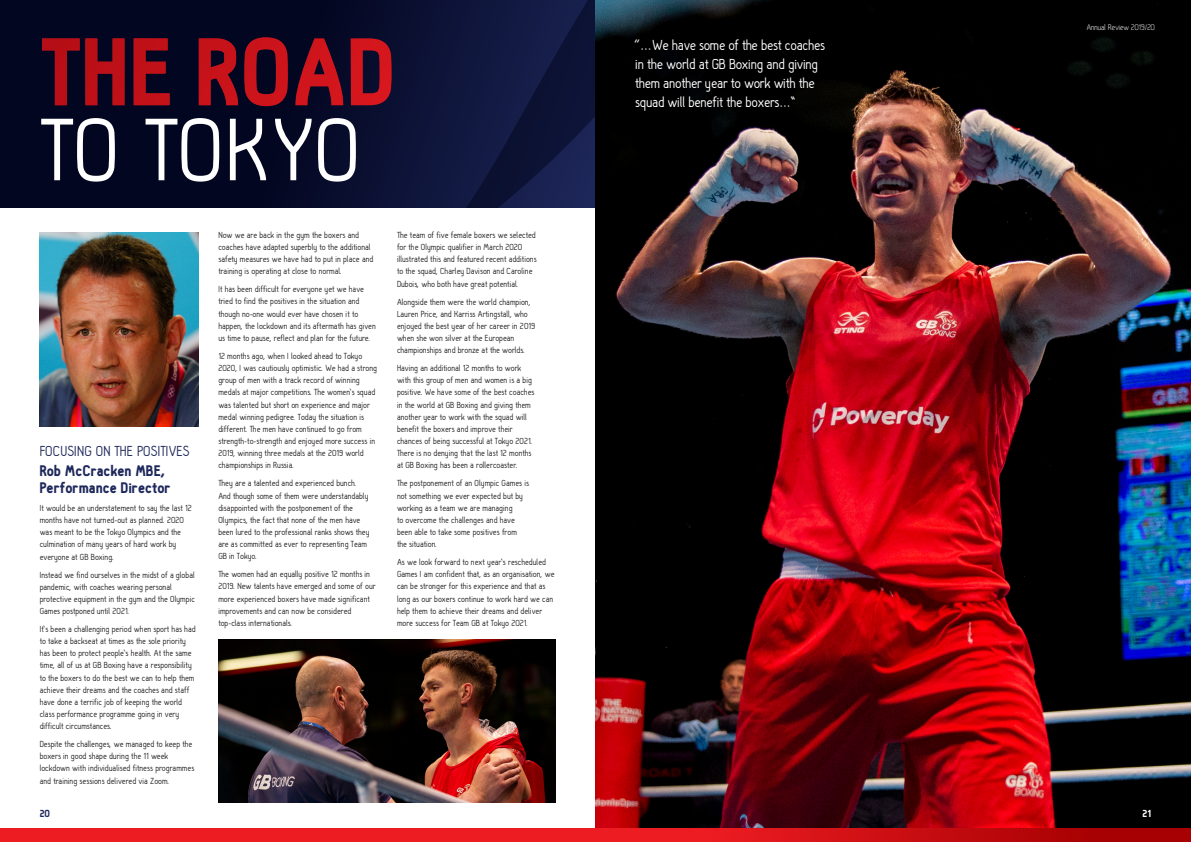
<style>
.page{position:relative;width:1191px;height:842px;background:#fff}
.page>*{position:absolute;margin:0;border:0;box-sizing:border-box;transform-origin:0 0}
.t1{font:93.6px "Hallo Sans";color:#fff}
.t2{font:900 93.6px "Hallosans";color:#b50e16}
.t3{font:15px/19px "Hallo Sans";letter-spacing:-.02em;color:#fff}
.t4{font:900 15px/17px "Hallosans";color:#1e285b}
.t5{font:15px "Hallo Sans";color:#1e285b}
.t6{font:900 10px "Hallosans";color:#1e285b}
.t7{font:900 10px "Hallosans";color:#fff}
.t8{font:9.1px/12.2px "Hallo Sans";color:#231f20}
.t9{font:300 9px "Hallosans";color:#fff}
</style>
<div class="page">
<svg style="left:0;top:0;width:596px;height:208px;background:#080c2b"></svg>
<img style="left:596px;top:0;width:595px;height:828px">
<img style="left:40px;top:232px;width:158px;height:194px">
<img style="left:218px;top:640px;width:338px;height:162px">
<svg style="left:0;top:828px;width:1191px;height:14px;background:#dc151a"></svg>
<h1 class="t2" style="left:40px;top:21px;width:357px">THE ROAD</h1>
<h1 class="t1" style="left:40px;top:101px;width:324px">TO TOKYO</h1>
<h2 class="t5" style="left:40px;top:444px;width:152px">FOCUSING ON THE POSITIVES</h2>
<h2 class="t4" style="left:40px;top:463px;width:132px">Rob McCracken MBE,<br>Performance Director</h2>
<p class="t8" style="left:40px;top:502px;width:154px">It would be an understatement to say the last 12 months have not turned-out as planned. 2020 was meant to be the Tokyo Olympics and the culmination of many years of hard work by everyone at GB Boxing.</p>
<p class="t8" style="left:40px;top:569px;width:157px">Instead we find ourselves in the midst of a global pandemic, with coaches wearing personal protective equipment in the gym and the Olympic Games postponed until 2021.</p>
<p class="t8" style="left:40px;top:623px;width:157px">It’s been a challenging period when sport has had to take a backseat at times as the sole priority has been to protect people’s health. At the same time, all of us at GB Boxing have a responsibility to the boxers to do the best we can to help them achieve their dreams and the coaches and staff have done a terrific job of keeping the world class performance programme going in very difficult circumstances.</p>
<p class="t8" style="left:40px;top:738px;width:156px">Despite the challenges, we managed to keep the boxers in good shape during the 11 week lockdown with individualised fitness programmes and training sessions delivered via Zoom.</p>
<p class="t6" style="left:40px;top:808px;width:12px">20</p>
<p class="t8" style="left:218px;top:229px;width:157px">Now we are back in the gym the boxers and coaches have adapted superbly to the additional safety measures we have had to put in place and training is operating at close to normal.</p>
<p class="t8" style="left:218px;top:284px;width:159px">It has been difficult for everyone yet we have tried to find the positives in the situation and though no-one would ever have chosen it to happen, the lockdown and its aftermath has given us time to pause, reflect and plan for the future.</p>
<p class="t8" style="left:218px;top:350px;width:160px">12 months ago, when I looked ahead to Tokyo 2020, I was cautiously optimistic. We had a strong group of men with a track record of winning medals at major competitions. The women’s squad was talented but short on experience and major medal winning pedigree. Today the situation is different. The men have continued to go from strength-to-strength and enjoyed more success in 2019, winning three medals at the 2019 world championships in Russia.</p>
<p class="t8" style="left:218px;top:477px;width:153px">They are a talented and experienced bunch.<br>And though some of them were understandably disappointed with the postponement of the Olympics, the fact that none of the men have been lured to the professional ranks shows they are as committed as ever to representing Team GB in Tokyo.</p>
<p class="t8" style="left:218px;top:568px;width:159px">The women had an equally positive 12 months in 2019. New talents have emerged and some of our more experienced boxers have made significant improvements and can now be considered top-class internationals.</p>
<p class="t8" style="left:397px;top:229px;width:141px">The team of five female boxers we selected for the Olympic qualifier in March 2020 illustrated this and featured recent additions to the squad, Charley Davison and Caroline Dubois, who both have great potential.</p>
<p class="t8" style="left:397px;top:296px;width:140px">Alongside them were the world champion, Lauren Price, and Karriss Artingstall, who enjoyed the best year of her career in 2019 when she won silver at the European championships and bronze at the worlds.</p>
<p class="t8" style="left:397px;top:362px;width:139px">Having an additional 12 months to work with this group of men and women is a big positive. We have some of the best coaches in the world at GB Boxing and giving them another year to work with the squad will benefit the boxers and improve their chances of being successful at Tokyo 2021.<br>There is no denying that the last 12 months at GB Boxing has been a rollercoaster.</p>
<p class="t8" style="left:397px;top:478px;width:134px">The postponement of an Olympic Games is not something we ever expected but by working as a team we are managing<br>to overcome the challenges and have been able to take some positives from the situation.</p>
<p class="t8" style="left:397px;top:556px;width:159px">As we look forward to next year’s rescheduled Games I am confident that, as an organisation, we can be stronger for this experience and that as long as our boxers continue to work hard we can help them to achieve their dreams and deliver more success for Team GB at Tokyo 2021.</p>
<h2 class="t3" style="left:635px;top:36px;width:191px">‘‘…We have some of the best coaches in the world at GB Boxing and giving them another year to work with the squad will benefit the boxers…”</h2>
<p class="t9" style="left:1086px;top:23px;width:70px">Annual Review 2019/20</p>
<p class="t7" style="left:1142px;top:808px;width:10px">21</p>
</div>
